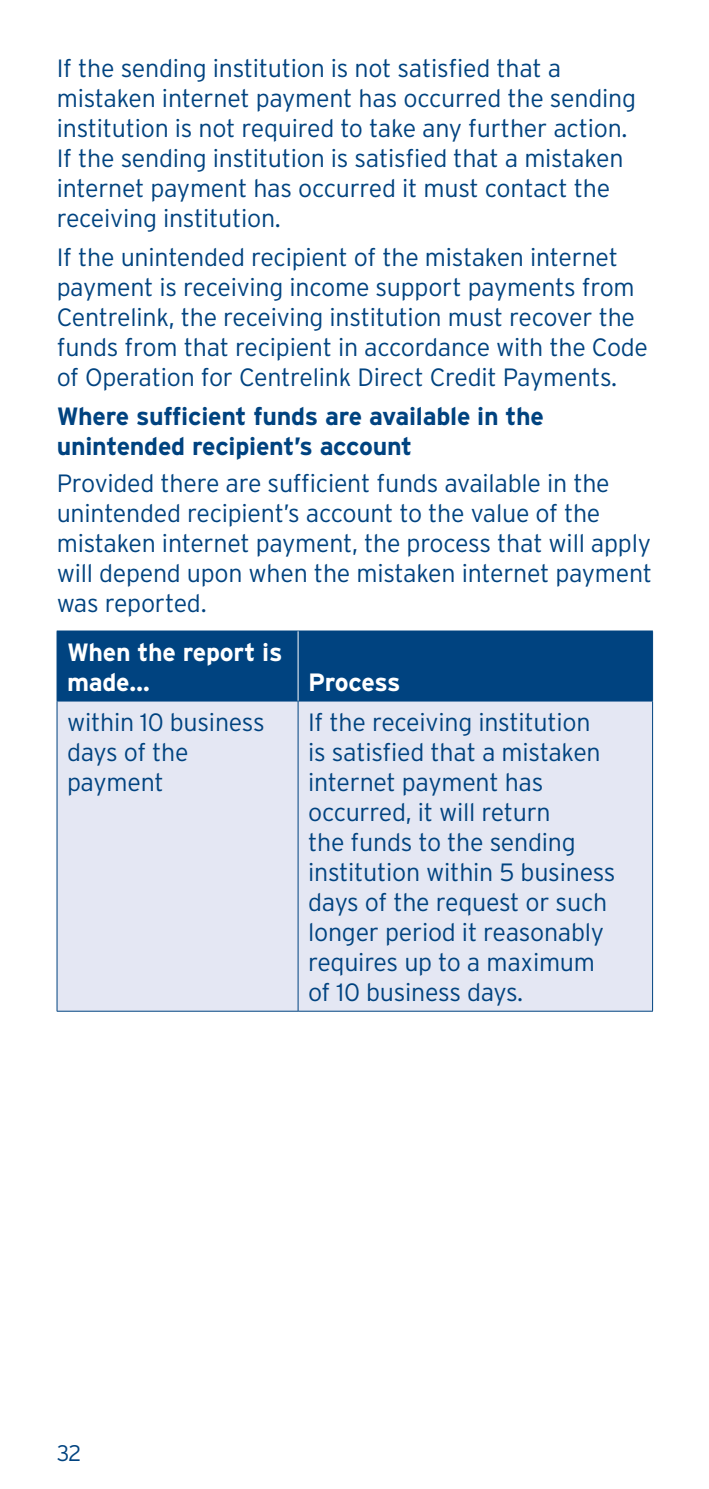
<style>
.page{position:relative;width:709px;height:1489px;background:#fff}
.page>*{position:absolute;margin:0;border:0;box-sizing:border-box;transform-origin:0 0}
.t1{font:300 25px/30px "Interstate";letter-spacing:-.01em;color:#004380}
.t2{font:700 25px/30px "Interstate";letter-spacing:-.01em;color:#004380}
.t3{font:700 25px/30px "Interstate";letter-spacing:-.01em;color:#fff}
.t4{font:300 22.5px "Interstate";color:#004380}
</style>
<div class="page">
<div style="left:58px;top:631px;width:594px;height:69px;background:#004380"></div>
<div style="left:58px;top:701px;width:594px;height:309px;background:#e4e7f3"></div>
<hr style="left:57px;top:631px;width:1px;height:69px;background:#004380">
<hr style="left:57px;top:630px;width:241px;height:1px;background:#004380">
<hr style="left:298px;top:630px;width:355px;height:1px;background:#004380">
<hr style="left:652px;top:631px;width:1px;height:69px;background:#004380">
<hr style="left:57px;top:701px;width:1px;height:309px;background:#004380">
<hr style="left:57px;top:700px;width:241px;height:1px;background:#004380">
<hr style="left:57px;top:1010px;width:241px;height:1px;background:#004380">
<hr style="left:298px;top:701px;width:1px;height:309px;background:#004380">
<hr style="left:298px;top:700px;width:355px;height:1px;background:#004380">
<hr style="left:652px;top:701px;width:1px;height:309px;background:#004380">
<hr style="left:298px;top:1010px;width:355px;height:1px;background:#004380">
<hr style="left:298px;top:631px;width:1px;height:69px;background:#fff">
<p class="t1" style="left:57px;top:53px;width:581px">If the sending institution is not satisfied that a mistaken internet payment has occurred the sending institution is not required to take any further action.<br>If the sending institution is satisfied that a mistaken internet payment has occurred it must contact the receiving institution.</p>
<p class="t1" style="left:57px;top:242px;width:593px">If the unintended recipient of the mistaken internet payment is receiving income support payments from Centrelink, the receiving institution must recover the funds from that recipient in accordance with the Code of Operation for Centrelink Direct Credit Payments.</p>
<p class="t2" style="left:57px;top:400px;width:489px">Where sufficient funds are available in the unintended recipient’s account</p>
<p class="t1" style="left:57px;top:467px;width:597px">Provided there are sufficient funds available in the unintended recipient’s account to the value of the mistaken internet payment, the process that will apply will depend upon when the mistaken internet payment was reported.</p>
<p class="t3" style="left:67px;top:637px;width:217px">When the report is made…</p>
<p class="t3" style="left:308px;top:667px;width:94px">Process</p>
<p class="t1" style="left:67px;top:707px;width:199px">within 10 business days of the payment</p>
<p class="t1" style="left:308px;top:707px;width:309px">If the receiving institution<br>is satisfied that a mistaken internet payment has occurred, it will return<br>the funds to the sending institution within 5 business days of the request or such longer period it reasonably requires up to a maximum of 10 business days.</p>
<p class="t4" style="left:57px;top:1438px;width:26px">32</p>
</div>
